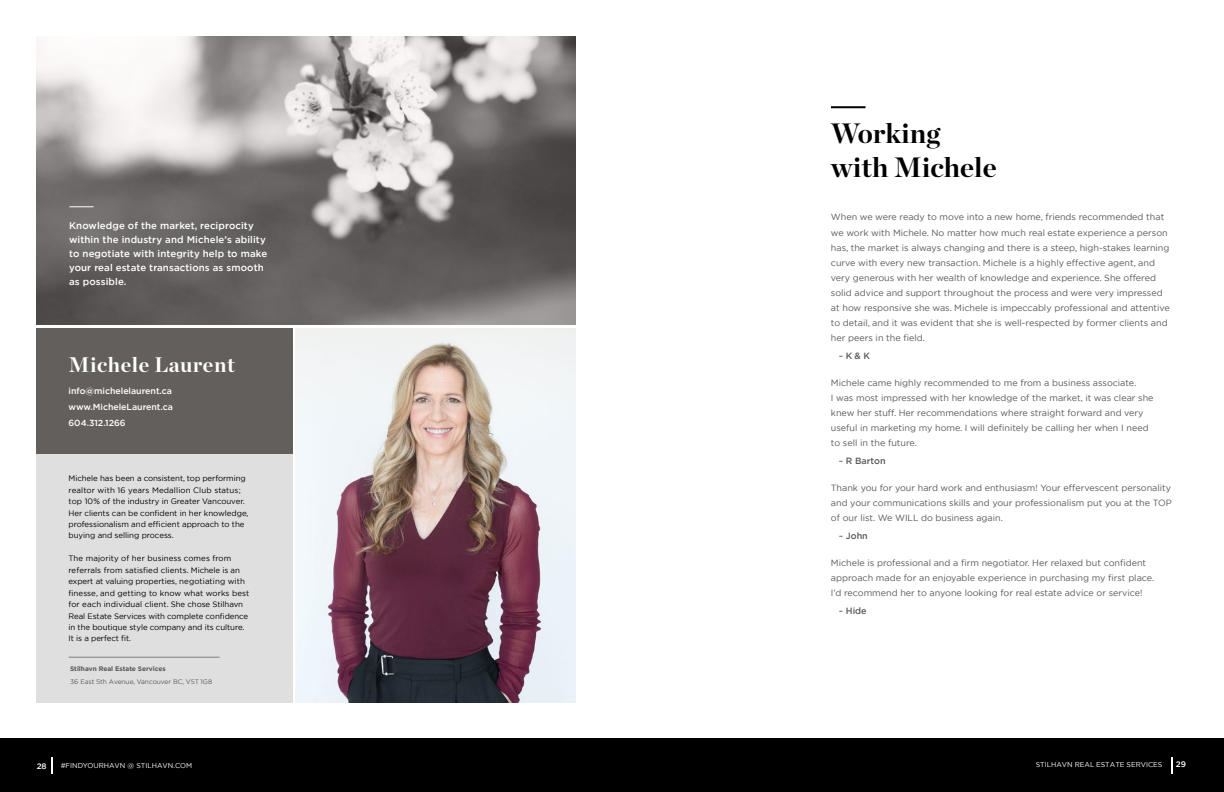
<style>
.page{position:relative;width:1224px;height:792px;background:#fff}
.page>*{position:absolute;margin:0;border:0;box-sizing:border-box;transform-origin:0 0}
.t1{font:700 28px/34px "Chronicle Display";color:#000}
.t2{font:700 21.1px "Chronicle Display";letter-spacing:.025em;color:#fff}
.t3{font:500 9.7px/14.1px "Gotham";letter-spacing:.01em;color:#fff}
.t4{font:9px/15px "Gotham";color:#58595b}
.t5{font:500 9px "Gotham";color:#58595b}
.t6{font:500 8.8px/15.8px "Gotham";color:#fff;text-align:justify}
.t7{font:500 8px "Gotham";color:#fff}
.t8{font:7.9px/11.4px "Gotham";letter-spacing:-.005em;color:#000}
.t9{font:7px "Gotham";color:#fff}
.t10{font:6.6px "Gotham";letter-spacing:-.005em;color:#58595b}
.t11{font:700 6.6px "Gotham";letter-spacing:-.005em;color:#58595b}
</style>
<div class="page">
<div style="left:0;top:738px;width:1224px;height:54px;background:#000"></div>
<svg style="left:51px;top:757px;width:1px;height:17px"></svg>
<svg style="left:1171px;top:757px;width:2px;height:17px"></svg>
<hr style="left:831px;top:106px;width:35px;height:2px;background:#000">
<img style="left:296px;top:328px;width:280px;height:375px">
<img style="left:36px;top:36px;width:540px;height:289px">
<div style="left:36px;top:363px;width:257px;height:340px;background:#dfdfdf"></div>
<div style="left:36px;top:327px;width:257px;height:127px;background:#635f5c"></div>
<hr style="left:69px;top:657px;width:151px;height:1px;background:#808285">
<hr style="left:36px;top:325px;width:540px;height:3px;background:#fff">
<svg style="left:70px;top:206px;width:24px;height:1px"></svg>
<p class="t3" style="left:69px;top:218px;width:199px">Knowledge of the market, reciprocity within the industry and Michele’s ability to negotiate with integrity help to make your real estate transactions as smooth as possible.</p>
<h2 class="t2" style="left:69px;top:347px;width:168px">Michele Laurent</h2>
<p class="t6" style="left:69px;top:383px;width:106px">info@michelelaurent.ca www.MicheleLaurent.ca 604.312.1266</p>
<p class="t8" style="left:69px;top:473px;width:181px">Michele has been a consistent, top performing realtor with 16 years Medallion Club status; top 10% of the industry in Greater Vancouver.<br>Her clients can be confident in her knowledge, professionalism and efficient approach to the buying and selling process.</p>
<p class="t8" style="left:69px;top:553px;width:182px">The majority of her business comes from referrals from satisfied clients. Michele is an expert at valuing properties, negotiating with finesse, and getting to know what works best for each individual client. She chose Stilhavn Real Estate Services with complete confidence in the boutique style company and its culture.<br>It is a perfect fit.</p>
<p class="t11" style="left:70px;top:664px;width:97px">Stilhavn Real Estate Services</p>
<p class="t10" style="left:70px;top:677px;width:144px">36 East 5th Avenue, Vancouver BC, V5T 1G8</p>
<h1 class="t1" style="left:831px;top:115px;width:167px">Working with Michele</h1>
<p class="t4" style="left:831px;top:210px;width:341px">When we were ready to move into a new home, friends recommended that we work with Michele. No matter how much real estate experience a person has, the market is always changing and there is a steep, high-stakes learning curve with every new transaction. Michele is a highly effective agent, and very generous with her wealth of knowledge and experience. She offered solid advice and support throughout the process and were very impressed at how responsive she was. Michele is impeccably professional and attentive to detail, and it was evident that she is well-respected by former clients and her peers in the field.</p>
<p class="t5" style="left:839px;top:349px;width:33px">~ K &amp; K</p>
<p class="t4" style="left:831px;top:375px;width:324px">Michele came highly recommended to me from a business associate.<br>I was most impressed with her knowledge of the market, it was clear she knew her stuff. Her recommendations where straight forward and very useful in marketing my home. I will definitely be calling her when I need to sell in the future.</p>
<p class="t5" style="left:839px;top:454px;width:48px">~ R Barton</p>
<p class="t4" style="left:831px;top:480px;width:342px;text-align:justify">Thank you for your hard work and enthusiasm! Your effervescent personality and your communications skills and your professionalism put you at the TOP of our list. We WILL do business again.</p>
<p class="t5" style="left:839px;top:529px;width:31px">~ John</p>
<p class="t4" style="left:831px;top:555px;width:325px">Michele is professional and a firm negotiator. Her relaxed but confident approach made for an enjoyable experience in purchasing my first place.<br>I’d recommend her to anyone looking for real estate advice or service!</p>
<p class="t5" style="left:839px;top:604px;width:30px">~ Hide</p>
<p class="t7" style="left:37px;top:760px;width:11px">28</p>
<p class="t9" style="left:61px;top:761px;width:133px">#FINDYOURHAVN @ STILHAVN.COM</p>
<p class="t9" style="left:1036px;top:760px;width:128px">STILHAVN REAL ESTATE SERVICES</p>
<p class="t7" style="left:1176px;top:759px;width:12px">29</p>
</div>
